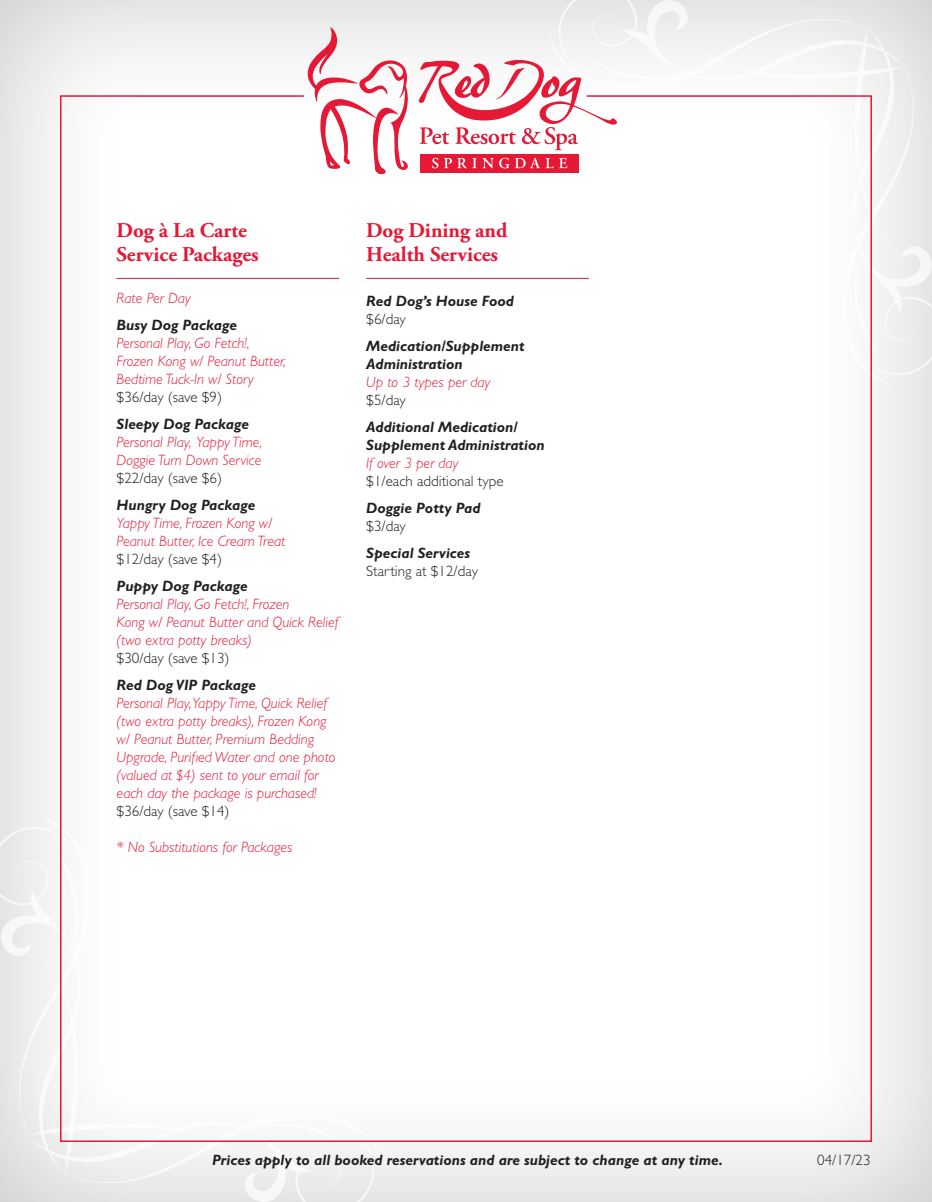
<style>
.page{position:relative;width:932px;height:1202px;background:#efefef}
.page>*{position:absolute;margin:0;border:0;box-sizing:border-box;transform-origin:0 0}
.t1{font:700 21px/24px "Adobe Garamond Pro";color:#e51836}
.t2{font:italic 300 15px/18px "Gill Sans Std";color:#e51836}
.t3{font:italic 700 15px/18px "Gill Sans Std";color:#231f20}
.t4{font:300 15px "Gill Sans Std";color:#231f20}
</style>
<div class="page">
<svg style="left:0;top:817px;width:382px;height:385px"></svg>
<svg style="left:550px;top:0;width:382px;height:384px"></svg>
<div style="left:59px;top:94px;width:813px;height:1048px;background:#fff"></div>
<div style="left:420px;top:154px;width:159px;height:18px;background:#e51836"></div>
<svg style="left:307px;top:27px;width:105px;height:147px"></svg>
<svg style="left:418px;top:57px;width:204px;height:93px"></svg>
<svg style="left:432px;top:158px;width:6px;height:10px"></svg>
<svg style="left:444px;top:158px;width:49px;height:10px"></svg>
<svg style="left:499px;top:158px;width:10px;height:10px"></svg>
<svg style="left:515px;top:158px;width:38px;height:10px"></svg>
<svg style="left:559px;top:158px;width:8px;height:10px"></svg>
<hr style="left:117px;top:278px;width:222px;height:1px;background:#e51836">
<hr style="left:366px;top:278px;width:223px;height:1px;background:#e51836">
<h1 class="t1" style="left:117px;top:218px;width:144px">Dog à La Carte<br>Service Packages</h1>
<p class="t2" style="left:117px;top:289px;width:76px">Rate Per Day</p>
<p class="t3" style="left:117px;top:315px;width:122px">Busy Dog Package</p>
<p class="t2" style="left:117px;top:334px;width:171px">Personal Play, Go Fetch!,<br>Frozen Kong w/ Peanut Butter,<br>Bedtime Tuck-In w/ Story</p>
<p class="t4" style="left:117px;top:388px;width:107px">$36/day (save $9)</p>
<p class="t3" style="left:117px;top:414px;width:134px">Sleepy Dog Package</p>
<p class="t2" style="left:117px;top:433px;width:147px">Personal Play, Yappy Time,<br>Doggie Turn Down Service</p>
<p class="t4" style="left:117px;top:469px;width:107px">$22/day (save $6)</p>
<p class="t3" style="left:117px;top:495px;width:140px">Hungry Dog Package</p>
<p class="t2" style="left:117px;top:514px;width:170px">Yappy Time, Frozen Kong w/<br>Peanut Butter, Ice Cream Treat</p>
<p class="t4" style="left:117px;top:550px;width:107px">$12/day (save $4)</p>
<p class="t3" style="left:117px;top:576px;width:133px">Puppy Dog Package</p>
<p class="t2" style="left:117px;top:595px;width:223px">Personal Play, Go Fetch!, Frozen<br>Kong w/ Peanut Butter and Quick Relief (two extra potty breaks)</p>
<p class="t4" style="left:117px;top:649px;width:114px">$30/day (save $13)</p>
<p class="t3" style="left:117px;top:675px;width:141px">Red Dog VIP Package</p>
<p class="t2" style="left:117px;top:694px;width:220px">Personal Play,Yappy Time, Quick Relief (two extra potty breaks), Frozen Kong w/ Peanut Butter, Premium Bedding Upgrade, Purified Water and one photo (valued at $4) sent to your email for each day the package is purchased!</p>
<p class="t4" style="left:117px;top:802px;width:114px">$36/day (save $14)</p>
<p class="t2" style="left:117px;top:838px;width:177px">* No Substitutions for Packages</p>
<h1 class="t1" style="left:366px;top:218px;width:143px">Dog Dining and<br>Health Services</h1>
<p class="t3" style="left:366px;top:291px;width:149px">Red Dog’s House Food</p>
<p class="t4" style="left:366px;top:310px;width:41px">$6/day</p>
<p class="t3" style="left:366px;top:336px;width:160px">Medication/Supplement<br>Administration</p>
<p class="t2" style="left:366px;top:373px;width:126px">Up to 3 types per day</p>
<p class="t4" style="left:366px;top:391px;width:41px">$5/day</p>
<p class="t3" style="left:366px;top:417px;width:180px">Additional Medication/<br>Supplement Administration</p>
<p class="t2" style="left:366px;top:454px;width:94px">If over 3 per day</p>
<p class="t4" style="left:366px;top:472px;width:139px">$1/each additional type</p>
<p class="t3" style="left:366px;top:498px;width:116px">Doggie Potty Pad</p>
<p class="t4" style="left:366px;top:517px;width:41px">$3/day</p>
<p class="t3" style="left:366px;top:543px;width:105px">Special Services</p>
<p class="t4" style="left:366px;top:562px;width:113px">Starting at $12/day</p>
<p class="t3" style="left:212px;top:1150px;width:512px">Prices apply to all booked reservations and are subject to change at any time.</p>
<p class="t4" style="left:817px;top:1151px;width:55px">04/17/23</p>
</div>
